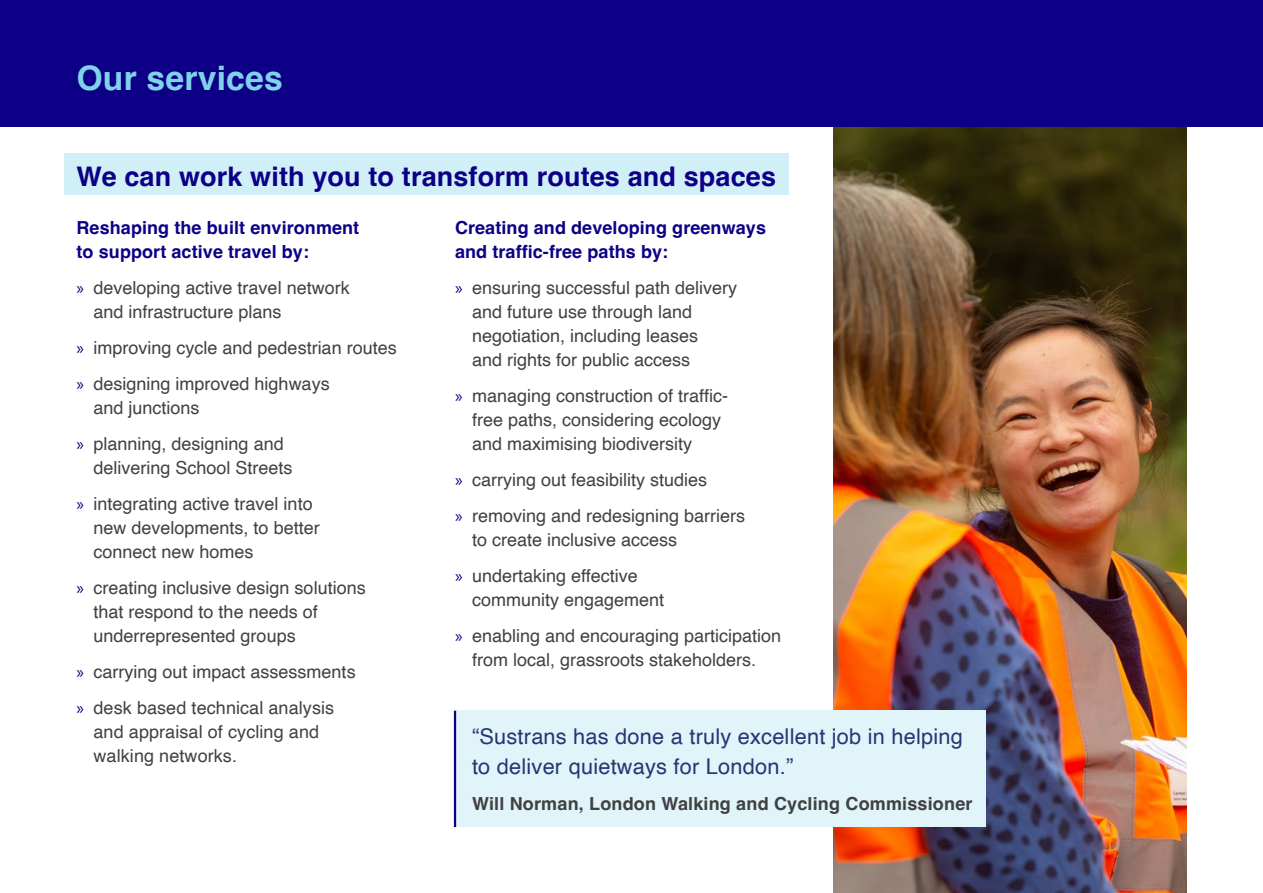
<style>
.page{position:relative;width:1263px;height:893px;background:#fff}
.page>*{position:absolute;margin:0;border:0;box-sizing:border-box;transform-origin:0 0}
.Section_heading{font:700 33.75px "Helvetica";letter-spacing:.005em;color:#7fd2ea}
.t1{font:700 27px "Helvetica";letter-spacing:.005em;color:#0d0086}
.Pull_quote{font:21.75px/30px "Helvetica";letter-spacing:.01em;color:#253773}
.t2{font:18px/24px "Helvetica";color:#414042}
.Small_para_header{font:700 18px/24px "Helvetica";letter-spacing:.005em;color:#0d0086}
.t3{font:700 18px "Helvetica";letter-spacing:.01em;color:#414042}
.s1{font-family:"Myriad Pro";color:#0d0086}
</style>
<div class="page">
<img style="left:833px;top:126px;width:353px;height:767px">
<div style="left:0;top:0;width:1263px;height:126px;background:#0d0086"></div>
<div style="left:64px;top:153px;width:725px;height:42px;background:#d1eff7"></div>
<div style="left:455px;top:711px;width:531px;height:116px;background:#e0f4fa"></div>
<hr style="left:454px;top:711px;width:2px;height:116px;background:#0d0086">
<h2 class="Section_heading" style="left:77px;top:58px;width:208px">Our services</h2>
<h3 class="t1" style="left:77px;top:160px;width:701px">We can work with you to transform routes and spaces</h3>
<h4 class="Small_para_header" style="left:77px;top:218px;width:284px">Reshaping the built environment to support active travel by:</h4>
<p class="t2" style="left:94px;top:276px;width:258px;text-indent:-17px"><span class="s1">»</span> developing active travel network and infrastructure plans</p>
<p class="t2" style="left:77px;top:336px;width:322px"><span class="s1">»</span> improving cycle and pedestrian routes</p>
<p class="t2" style="left:94px;top:372px;width:238px;text-indent:-17px"><span class="s1">»</span> designing improved highways and junctions</p>
<p class="t2" style="left:94px;top:432px;width:201px;text-indent:-17px"><span class="s1">»</span> planning, designing and delivering School Streets</p>
<p class="t2" style="left:94px;top:492px;width:228px;text-indent:-17px"><span class="s1">»</span> integrating active travel into new developments, to better connect new homes</p>
<p class="t2" style="left:94px;top:576px;width:274px;text-indent:-17px"><span class="s1">»</span> creating inclusive design solutions that respond to the needs of underrepresented groups</p>
<p class="t2" style="left:77px;top:660px;width:281px"><span class="s1">»</span> carrying out impact assessments</p>
<p class="t2" style="left:94px;top:696px;width:242px;text-indent:-17px"><span class="s1">»</span> desk based technical analysis and appraisal of cycling and walking networks.</p>
<h4 class="Small_para_header" style="left:455px;top:218px;width:312px">Creating and developing greenways and traffic-free paths by:</h4>
<p class="t2" style="left:472px;top:276px;width:267px;text-indent:-17px"><span class="s1">»</span> ensuring successful path delivery and future use through land negotiation, including leases<br>and rights for public access</p>
<p class="t2" style="left:472px;top:384px;width:258px;text-indent:-17px"><span class="s1">»</span> managing construction of traffic&shy;free paths, considering ecology and maximising biodiversity</p>
<p class="t2" style="left:455px;top:468px;width:254px"><span class="s1">»</span> carrying out feasibility studies</p>
<p class="t2" style="left:472px;top:504px;width:275px;text-indent:-17px"><span class="s1">»</span> removing and redesigning barriers to create inclusive access</p>
<p class="t2" style="left:472px;top:564px;width:194px;text-indent:-17px"><span class="s1">»</span> undertaking effective community engagement</p>
<p class="t2" style="left:455px;top:624px;width:328px;text-align:center"><span class="s1">»</span> enabling and encouraging participation from local, grassroots stakeholders.</p>
<p class="Pull_quote" style="left:472px;top:722px;width:492px">“Sustrans has done a truly excellent job in helping to deliver quietways for London.”</p>
<p class="t3" style="left:472px;top:793px;width:502px">Will Norman, London Walking and Cycling Commissioner</p>
</div>
